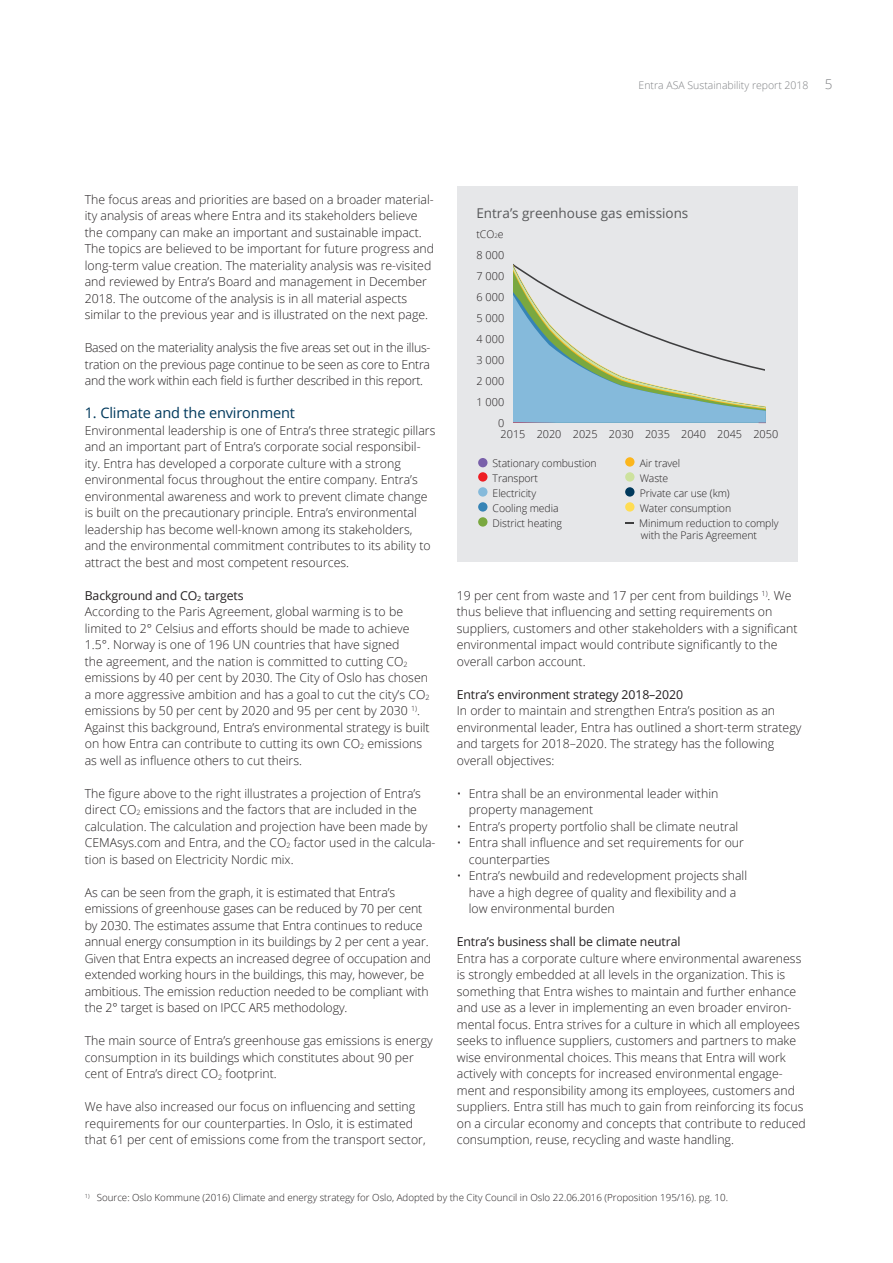
<style>
.page{position:relative;width:893px;height:1263px;background:#fff}
.page>*{position:absolute;margin:0;border:0;box-sizing:border-box;transform-origin:0 0}
.Avsnittstittel_1{font:14.55px "Open Sans";letter-spacing:-.01em;color:#00395c}
.t1{font:13.5px "Open Sans";color:#57585a}
.Punktliste{font:300 12.3px/16.5px "Open Sans";color:#231f20}
.Avsnittstittel_2{font:12.3px "Open Sans";letter-spacing:-.01em;color:#231f20}
.t2{font:300 10.8px "Open Sans";color:#231f20}
.t3{font:300 10.5px/12px "Open Sans";letter-spacing:-.01em;color:#231f20}
.t4{font:300 10.5px "Open Sans";color:#808285}
.Fotnote{font:300 9.75px "Open Sans";color:#231f20}
.s1{font-size:13.5px}
.s2{font-size:6.15px}
</style>
<div class="page">
<div style="left:457px;top:186px;width:340px;height:375px;background:#e6e7e9"></div>
<svg style="left:513px;top:264px;width:253px;height:159px"></svg>
<div style="left:478px;top:458px;width:9px;height:9px;background:#7960aa;border-radius:50%"></div>
<div style="left:625px;top:457px;width:9px;height:10px;background:#fcb61c;border-radius:50%"></div>
<div style="left:478px;top:472px;width:9px;height:10px;background:#ee1d23;border-radius:50%"></div>
<div style="left:625px;top:472px;width:9px;height:10px;background:#cde29e;border-radius:50%"></div>
<div style="left:478px;top:487px;width:9px;height:10px;background:#85badb;border-radius:50%"></div>
<div style="left:625px;top:487px;width:9px;height:10px;background:#00395c;border-radius:50%"></div>
<div style="left:478px;top:502px;width:9px;height:10px;background:#3684b6;border-radius:50%"></div>
<div style="left:625px;top:502px;width:9px;height:10px;background:#ffdd54;border-radius:50%"></div>
<div style="left:478px;top:517px;width:9px;height:10px;background:#7aa840;border-radius:50%"></div>
<svg style="left:625px;top:522px;width:9px;height:2px"></svg>
<p class="t4" style="left:639px;top:78px;width:196px">Entra ASA Sustainability report 2018 <span class="s1">5</span></p>
<p class="Punktliste" style="left:85px;top:191px;width:351px">The focus areas and priorities are based on a broader material&shy;ity analysis of areas where Entra and its stakeholders believe the company can make an important and sustainable impact.<br>The topics are believed to be important for future progress and long-term value creation. The materiality analysis was re-visited and reviewed by Entra’s Board and management in December 2018. The outcome of the analysis is in all material aspects similar to the previous year and is illustrated on the next page.</p>
<p class="Punktliste" style="left:85px;top:339px;width:347px;text-align:justify">Based on the materiality analysis the five areas set out in the illus&shy;tration on the previous page continue to be seen as core to Entra and the work within each field is further described in this report.</p>
<p class="Avsnittstittel_1" style="left:85px;top:403px;width:212px">1. Climate and the environment</p>
<p class="Punktliste" style="left:85px;top:422px;width:352px">Environmental leadership is one of Entra’s three strategic pillars and an important part of Entra’s corporate social responsibil&shy;ity. Entra has developed a corporate culture with a strong environmental focus throughout the entire company. Entra’s environmental awareness and work to prevent climate change is built on the precautionary principle. Entra’s environmental leadership has become well-known among its stakeholders, and the environmental commitment contributes to its ability to attract the best and most competent resources.</p>
<p class="Avsnittstittel_2" style="left:85px;top:587px;width:160px">Background and CO<sub>2</sub> targets</p>
<p class="Punktliste" style="left:85px;top:603px;width:346px">According to the Paris Agreement, global warming is to be limited to 2° Celsius and efforts should be made to achieve 1.5°. Norway is one of 196 UN countries that have signed<br>the agreement, and the nation is committed to cutting CO<sub>2 </sub>emissions by 40 per cent by 2030. The City of Oslo has chosen a more aggressive ambition and has a goal to cut the city’s CO<sub>2 </sub>emissions by 50 per cent by 2020 and 95 per cent by 2030 <sup>1)</sup>.<br>Against this background, Entra’s environmental strategy is built on how Entra can contribute to cutting its own CO<sub>2</sub> emissions as well as influence others to cut theirs.</p>
<p class="Punktliste" style="left:85px;top:785px;width:352px">The figure above to the right illustrates a projection of Entra’s direct CO<sub>2</sub> emissions and the factors that are included in the calculation. The calculation and projection have been made by CEMAsys.com and Entra, and the CO<sub>2</sub> factor used in the calcula&shy;tion is based on Electricity Nordic mix.</p>
<p class="Punktliste" style="left:85px;top:884px;width:348px">As can be seen from the graph, it is estimated that Entra’s emissions of greenhouse gases can be reduced by 70 per cent by 2030. The estimates assume that Entra continues to reduce annual energy consumption in its buildings by 2 per cent a year.<br>Given that Entra expects an increased degree of occupation and extended working hours in the buildings, this may, however, be ambitious. The emission reduction needed to be compliant with the 2° target is based on IPCC AR5 methodology.</p>
<p class="Punktliste" style="left:85px;top:1032px;width:349px">The main source of Entra’s greenhouse gas emissions is energy consumption in its buildings which constitutes about 90 per cent of Entra’s direct CO<sub>2</sub> footprint.</p>
<p class="Punktliste" style="left:85px;top:1098px;width:342px">We have also increased our focus on influencing and setting requirements for our counterparties. In Oslo, it is estimated that 61 per cent of emissions come from the transport sector,</p>
<p class="t1" style="left:476px;top:204px;width:213px">Entra’s greenhouse gas emissions</p>
<p class="t3" style="left:476px;top:228px;width:29px">tCO<span class="s2">2</span>e</p>
<p class="t2" style="left:477px;top:248px;width:29px">8 000</p>
<p class="t2" style="left:477px;top:269px;width:29px">7 000</p>
<p class="t2" style="left:477px;top:290px;width:29px">6 000</p>
<p class="t2" style="left:477px;top:311px;width:29px">5 000</p>
<p class="t2" style="left:477px;top:332px;width:29px">4 000</p>
<p class="t2" style="left:477px;top:353px;width:29px">3 000</p>
<p class="t2" style="left:477px;top:374px;width:29px">2 000</p>
<p class="t2" style="left:477px;top:395px;width:29px">1 000</p>
<p class="t2" style="left:498px;top:415px;width:8px">0</p>
<p class="t2" style="left:501px;top:426px;width:279px">2015 2020 2025 2030 2035 2040 2045 2050</p>
<p class="t3" style="left:493px;top:456px;width:106px">Stationary combustion</p>
<p class="t3" style="left:640px;top:456px;width:42px">Air travel</p>
<p class="t3" style="left:493px;top:471px;width:47px">Transport</p>
<p class="t3" style="left:640px;top:471px;width:30px">Waste</p>
<p class="t3" style="left:493px;top:486px;width:45px">Electricity</p>
<p class="t3" style="left:640px;top:486px;width:92px">Private car use (km)</p>
<p class="t3" style="left:493px;top:501px;width:67px">Cooling media</p>
<p class="t3" style="left:640px;top:501px;width:93px">Water consumption</p>
<p class="t3" style="left:493px;top:516px;width:71px">District heating</p>
<p class="t3" style="left:639px;top:516px;width:141px">Minimum reduction to comply with the Paris Agreement</p>
<p class="Punktliste" style="left:457px;top:587px;width:342px">19 per cent from waste and 17 per cent from buildings <sup>1)</sup>. We thus believe that influencing and setting requirements on suppliers, customers and other stakeholders with a significant environmental impact would contribute significantly to the overall carbon account.</p>
<p class="Avsnittstittel_2" style="left:457px;top:686px;width:228px">Entra’s environment strategy 2018–2020</p>
<p class="Punktliste" style="left:457px;top:702px;width:346px">In order to maintain and strengthen Entra’s position as an environmental leader, Entra has outlined a short-term strategy and targets for 2018–2020. The strategy has the following overall objectives:</p>
<p class="Punktliste" style="left:469px;top:785px;width:251px;text-indent:-12px">• Entra shall be an environmental leader within property management</p>
<p class="Punktliste" style="left:457px;top:818px;width:283px">• Entra’s property portfolio shall be climate neutral</p>
<p class="Punktliste" style="left:469px;top:834px;width:277px;text-indent:-12px">• Entra shall influence and set requirements for our counterparties</p>
<p class="Punktliste" style="left:469px;top:867px;width:280px;text-indent:-12px">• Entra’s newbuild and redevelopment projects shall have a high degree of quality and flexibility and a low environmental burden</p>
<p class="Avsnittstittel_2" style="left:457px;top:933px;width:225px">Entra’s business shall be climate neutral</p>
<p class="Punktliste" style="left:457px;top:950px;width:351px">Entra has a corporate culture where environmental awareness is strongly embedded at all levels in the organization. This is something that Entra wishes to maintain and further enhance and use as a lever in implementing an even broader environ&shy;mental focus. Entra strives for a culture in which all employees seeks to influence suppliers, customers and partners to make wise environmental choices. This means that Entra will work actively with concepts for increased environmental engage&shy;ment and responsibility among its employees, customers and suppliers. Entra still has much to gain from reinforcing its focus on a circular economy and concepts that contribute to reduced consumption, reuse, recycling and waste handling.</p>
<p class="Fotnote" style="left:85px;top:1191px;width:645px"><sup>1)</sup> Source: Oslo Kommune (2016) Climate and energy strategy for Oslo, Adopted by the City Council in Oslo 22.06.2016 (Proposition 195/16). pg. 10.</p>
</div>
